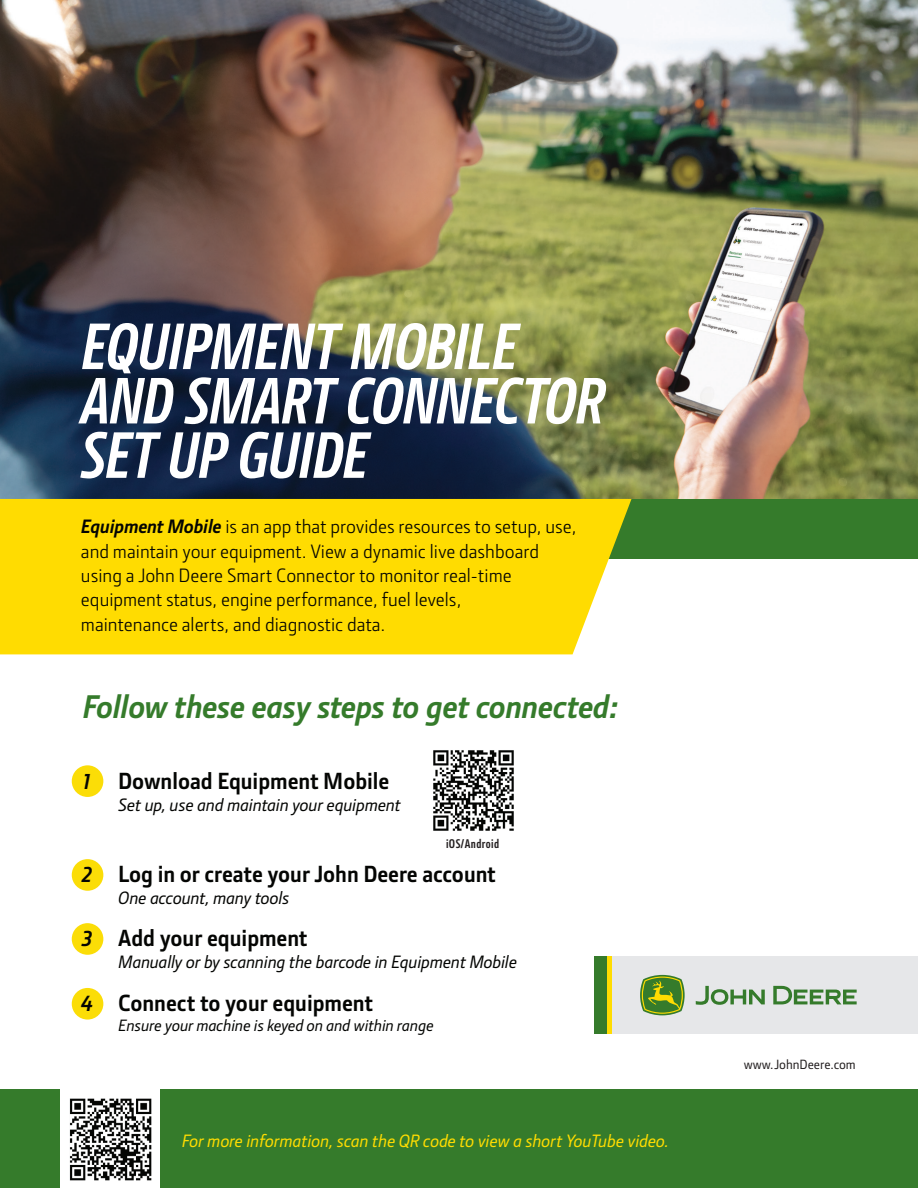
<style>
.page{position:relative;width:918px;height:1188px;background:#fff}
.page>*{position:absolute;margin:0;border:0;box-sizing:border-box;transform-origin:0 0}
.t1{font:italic 700 66px/54.4px "JD Sans Pro Cond";letter-spacing:-.02em;color:#fff}
.t2{font:italic 700 33px "JD Sans Pro";letter-spacing:-.005em;color:#357b2b}
.t3{font:700 23.55px "JD Sans Pro";color:#040503}
.t4{font:italic 700 21.9px "JD Sans Pro";color:#040503}
.t5{font:19.5px/24.3px "JD Sans Pro";color:#040503}
.t6{font:italic 500 18px "JD Sans Pro";letter-spacing:-.005em;color:#040503}
.t7{font:italic 500 18px "JD Sans Pro";letter-spacing:-.005em;color:#ffdc01}
.t8{font:italic 500 16.5px "JD Sans Pro";color:#040503}
.t9{font:500 13.5px "JD Sans Pro";letter-spacing:-.005em;color:#231f20}
.t10{font:700 12.75px "JD Sans Pro Cond";letter-spacing:.03em;color:#231f20}
.s1{font-weight:700;font-style:italic}
</style>
<div class="page">
<img style="left:0;top:0;width:918px;height:499px">
<div style="left:0;top:499px;width:918px;height:60px;background:#357b2b"></div>
<img style="left:433px;top:750px;width:81px;height:81px">
<div style="left:72px;top:765px;width:31px;height:32px;background:#fbdd07;border-radius:50%"></div>
<div style="left:72px;top:859px;width:31px;height:32px;background:#fbdd07;border-radius:50%"></div>
<div style="left:72px;top:923px;width:31px;height:32px;background:#fbdd07;border-radius:50%"></div>
<div style="left:72px;top:988px;width:31px;height:32px;background:#fbdd07;border-radius:50%"></div>
<div style="left:612px;top:956px;width:306px;height:78px;background:#e6e7e9"></div>
<svg style="left:696px;top:986px;width:161px;height:19px"></svg>
<svg style="left:640px;top:975px;width:45px;height:40px;background:#739c3a"></svg>
<div style="left:594px;top:956px;width:14px;height:78px;background:#357b2b"></div>
<hr style="left:608px;top:956px;width:4px;height:78px;background:#ffdc01">
<div style="left:0;top:499px;width:632px;height:155px;background:#ffdc01"></div>
<div style="left:0;top:1089px;width:918px;height:99px;background:#357b2b"></div>
<div style="left:61px;top:1088px;width:99px;height:100px;background:#fff"></div>
<img style="left:69px;top:1098px;width:83px;height:82px">
<h1 class="t1" style="left:81px;top:318px;width:526px">EQUIPMENT MOBILE<br>AND SMART CONNECTOR<br>SET UP GUIDE</h1>
<p class="t5" style="left:81px;top:514px;width:497px"><span class="s1">Equipment Mobile</span> is an app that provides resources to setup, use, and maintain your equipment. View a dynamic live dashboard using a John Deere Smart Connector to monitor real-time equipment status, engine performance, fuel levels,<br>maintenance alerts, and diagnostic data.</p>
<h2 class="t2" style="left:82px;top:685px;width:538px">Follow these easy steps to get connected:</h2>
<p class="t4" style="left:83px;top:767px;width:8px">1</p>
<p class="t4" style="left:82px;top:861px;width:12px">2</p>
<p class="t4" style="left:82px;top:925px;width:12px">3</p>
<p class="t4" style="left:81px;top:989px;width:14px">4</p>
<p class="t3" style="left:118px;top:766px;width:273px">Download Equipment Mobile</p>
<p class="t6" style="left:118px;top:793px;width:284px">Set up, use and maintain your equipment</p>
<p class="t10" style="left:446px;top:835px;width:55px">iOS/Android</p>
<p class="t3" style="left:118px;top:858px;width:379px">Log in or create your John Deere account</p>
<p class="t6" style="left:118px;top:885px;width:173px">One account, many tools</p>
<p class="t3" style="left:118px;top:923px;width:191px">Add your equipment</p>
<p class="t6" style="left:118px;top:950px;width:400px">Manually or by scanning the barcode in Equipment Mobile</p>
<p class="t3" style="left:118px;top:987px;width:256px">Connect to your equipment</p>
<p class="t8" style="left:118px;top:1014px;width:317px">Ensure your machine is keyed on and within range</p>
<p class="t7" style="left:182px;top:1129px;width:489px">For more information, scan the QR code to view a short YouTube video.</p>
<p class="t9" style="left:744px;top:1056px;width:113px">www.JohnDeere.com</p>
</div>
